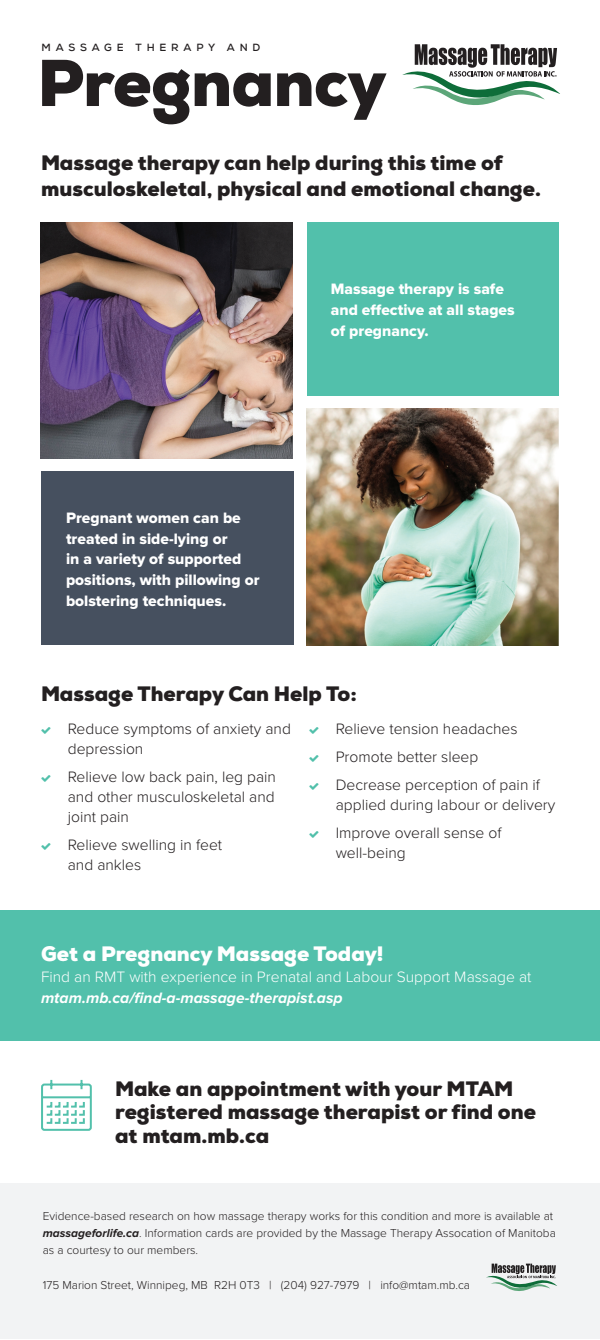
<style>
.page{position:relative;width:600px;height:1340px;background:#fff}
.page>*{position:absolute;margin:0;border:0;box-sizing:border-box;transform-origin:0 0}
.t1{font:900 66px "Nexa";letter-spacing:-.01em;color:#231f20}
.t2{font:900 20.8px/23.8px "Nexa";color:#231f20}
.t3{font:900 20.8px "Nexa";color:#fff}
.t4{font:300 15.6px/20px "Proxima Nova";color:#231f20}
.t5{font:15.6px/20.8px "Proxima Nova Extrabld";color:#fff}
.t6{font:300 15.6px "Proxima Nova";color:#fff}
.t7{font:italic 700 15.6px "Proxima Nova";color:#fff}
.t8{font:300 11.9px/17.3px "Proxima Nova";color:#231f20}
.t9{font:700 10.4px "Nexa";letter-spacing:.465em;color:#231f20}
.s1{font-weight:700;font-style:italic}
</style>
<div class="page">
<div style="left:0;top:910px;width:600px;height:130px;background:#52c0ab"></div>
<div style="left:0;top:1183px;width:600px;height:156px;background:#f2f3f4"></div>
<svg style="left:402px;top:44px;width:158px;height:61px"></svg>
<svg style="left:486px;top:1264px;width:71px;height:27px"></svg>
<div style="left:307px;top:222px;width:251px;height:174px;background:#52c0ab"></div>
<svg style="left:41px;top:1079px;width:51px;height:52px"></svg>
<img style="left:40px;top:222px;width:253px;height:237px">
<img style="left:307px;top:408px;width:251px;height:237px">
<div style="left:41px;top:471px;width:253px;height:174px;background:#46505f"></div>
<p class="t9" style="left:41px;top:41px;width:220px">MASSAGE THERAPY AND</p>
<h1 class="t1" style="left:37px;top:41px;width:350px">Pregnancy</h1>
<h2 class="t2" style="left:41px;top:149px;width:501px;line-height:26.8px">Massage therapy can help during this time of musculoskeletal, physical and emotional change.</h2>
<p class="t5" style="left:66px;top:508px;width:195px">Pregnant women can be treated in side-lying or<br>in a variety of supported positions, with pillowing or bolstering techniques.</p>
<p class="t5" style="left:331px;top:280px;width:185px">Massage therapy is safe and effective at all stages of pregnancy.</p>
<h2 class="t2" style="left:41px;top:682px;width:318px">Massage Therapy Can Help To:</h2>
<p class="t4" style="left:68px;top:719px;width:225px">Reduce symptoms of anxiety and depression</p>
<p class="t4" style="left:68px;top:767px;width:210px;text-align:justify">Relieve low back pain, leg pain and other musculoskeletal and joint pain</p>
<p class="t4" style="left:68px;top:835px;width:156px">Relieve swelling in feet and ankles</p>
<p class="t4" style="left:336px;top:715px;width:206px;line-height:28px">Relieve tension headaches<br>Promote better sleep<br>Decrease perception of pain if</p>
<p class="t4" style="left:336px;top:791px;width:221px;line-height:28px">applied during labour or delivery<br>Improve overall sense of</p>
<p class="t4" style="left:336px;top:843px;width:71px">well-being</p>
<h2 class="t3" style="left:41px;top:941px;width:344px">Get a Pregnancy Massage Today!</h2>
<p class="t6" style="left:41px;top:968px;width:492px">Find an RMT with experience in Prenatal and Labour Support Massage at</p>
<p class="t7" style="left:41px;top:989px;width:303px">mtam.mb.ca/find-a-massage-therapist.asp</p>
<h2 class="t2" style="left:115px;top:1077px;width:422px">Make an appointment with your MTAM registered massage therapist or find one at mtam.mb.ca</h2>
<p class="t8" style="left:43px;top:1208px;width:515px">Evidence-based research on how massage therapy works for this condition and more is available at <span class="s1">massageforlife.ca</span>. Information cards are provided by the Massage Therapy Assocation of Manitoba as a courtesy to our members.</p>
<p class="t8" style="left:43px;top:1277px;width:429px">175 Marion Street, Winnipeg, MB R2H 0T3 | (204) 927-7979 | info@mtam.mb.ca</p>
</div>
